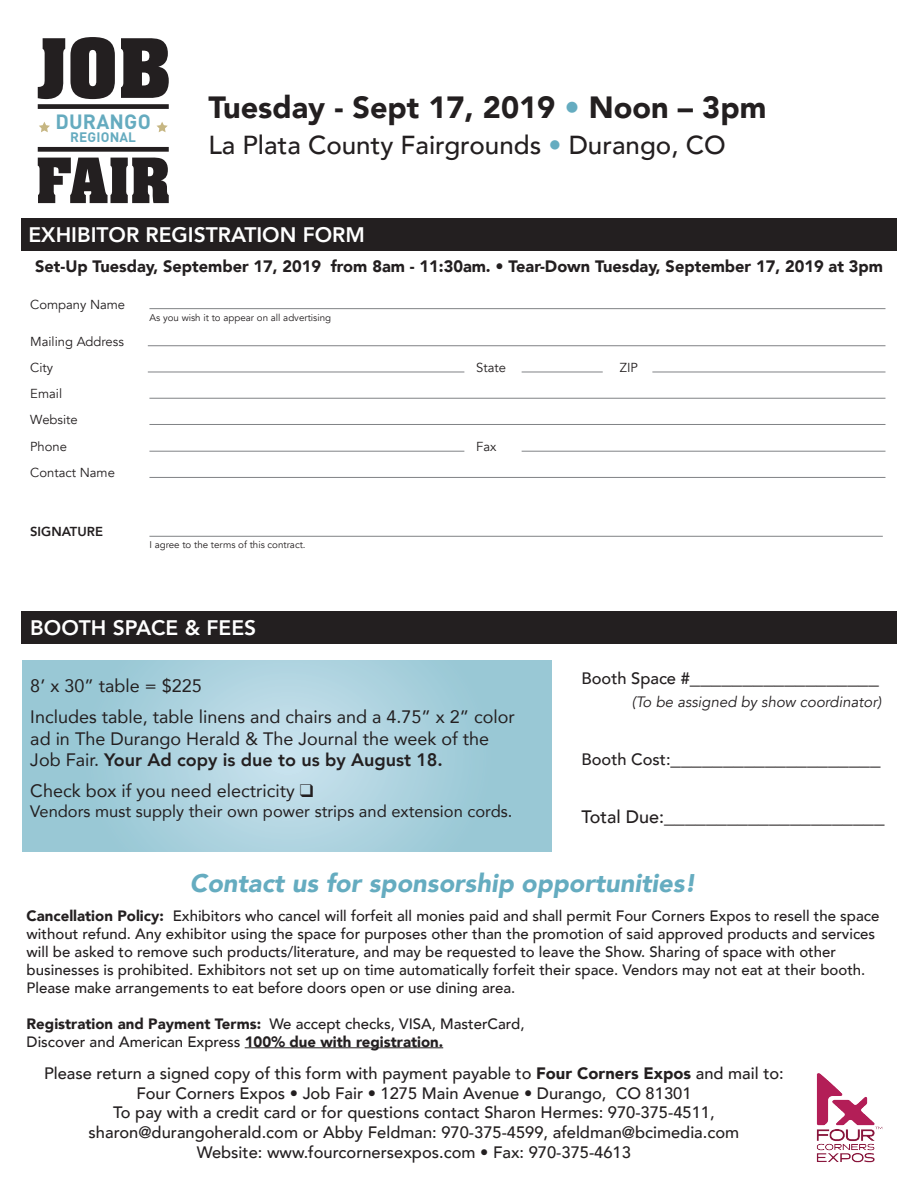
<style>
.page{position:relative;width:918px;height:1188px;background:#fff}
.page>*{position:absolute;margin:0;border:0;box-sizing:border-box;transform-origin:0 0}
.t1{font:900 30.6px "Avenir";color:#231f20}
.t2{font:500 25.95px "Avenir";color:#231f20}
.t3{font:italic 900 25.5px "Avenir";color:#65acc0}
.t4{font:500 21px "Avenir";color:#231f20}
.t5{font:800 21px "Avenir";color:#fff}
.t6{font:700 20.4px "DIN";letter-spacing:.01em;color:#65abbf}
.t7{font:18px/30.6px "Avenir";color:#231f20}
.t8{font:500 16.5px/19.8px "Avenir";color:#231f20;text-align:center}
.t9{font:900 16.5px "Avenir";color:#231f20}
.t10{font:16.5px "Avenir";color:#231f20}
.t11{font:500 15px/18px "Avenir";color:#231f20}
.t12{font:italic 15px "Avenir";color:#231f20}
.t13{font:700 13.65px "DIN";letter-spacing:.01em;color:#65abbf}
.t14{font:13.05px/26.2px "Avenir";color:#231f20}
.t15{font:800 13.05px "Avenir";color:#231f20}
.t16{font:9.75px "Avenir";color:#231f20}
.s1{color:#65acc0}
.s2{font-weight:800}
.s3{font-size:16.5px}
.s4{font-size:18px}
.s5{font-weight:900}
</style>
<div class="page">
<div style="left:21px;top:218px;width:876px;height:32px;background:#231f20"></div>
<div style="left:21px;top:612px;width:876px;height:32px;background:#231f20"></div>
<img style="left:816px;top:1073px;width:67px;height:90px">
<svg style="left:38px;top:37px;width:77px;height:62px"></svg>
<svg style="left:121px;top:38px;width:48px;height:60px;background:#454242"></svg>
<svg style="left:38px;top:158px;width:131px;height:45px"></svg>
<div style="left:38px;top:104px;width:131px;height:5px;background:#231f20"></div>
<div style="left:38px;top:147px;width:131px;height:5px;background:#231f20"></div>
<svg style="left:39px;top:122px;width:11px;height:10px"></svg>
<svg style="left:157px;top:122px;width:11px;height:10px"></svg>
<svg style="left:23px;top:661px;width:529px;height:190px;background:#a7cfdc"></svg>
<hr style="left:245px;top:1047px;width:198px;height:1px;background:#231f20">
<hr style="left:149px;top:308px;width:736px;height:1px;background:#808285">
<hr style="left:148px;top:345px;width:737px;height:1px;background:#808285">
<hr style="left:148px;top:372px;width:316px;height:1px;background:#808285">
<hr style="left:522px;top:372px;width:81px;height:1px;background:#808285">
<hr style="left:652px;top:372px;width:233px;height:1px;background:#808285">
<hr style="left:149px;top:451px;width:315px;height:1px;background:#808285">
<hr style="left:522px;top:451px;width:363px;height:1px;background:#808285">
<hr style="left:149px;top:477px;width:736px;height:1px;background:#808285">
<hr style="left:149px;top:536px;width:734px;height:1px;background:#808285">
<hr style="left:149px;top:398px;width:736px;height:1px;background:#808285">
<hr style="left:149px;top:424px;width:736px;height:1px;background:#808285">
<h3 class="t6" style="left:55px;top:108px;width:97px">DURANGO</h3>
<p class="t13" style="left:70px;top:128px;width:67px">REGIONAL</p>
<h1 class="t1" style="left:208px;top:81px;width:560px">Tuesday - Sept 17, 2019 <span class="s1">•</span> Noon – 3pm</h1>
<h2 class="t2" style="left:208px;top:122px;width:519px">La Plata County Fairgrounds <span class="s1">•</span> Durango, CO</h2>
<h3 class="t5" style="left:28px;top:218px;width:338px">EXHIBITOR REGISTRATION FORM</h3>
<p class="t9" style="left:35px;top:253px;width:849px">Set-Up Tuesday, September 17, 2019 from 8am - 11:30am. • Tear-Down Tuesday, September 17, 2019 at 3pm</p>
<p class="t14" style="left:30px;top:291px;width:97px">Company Name</p>
<p class="t16" style="left:149px;top:312px;width:183px">As you wish it to appear on all advertising</p>
<p class="t14" style="left:30px;top:328px;width:95px">Mailing Address<br>City</p>
<p class="t14" style="left:30px;top:381px;width:33px">Email</p>
<p class="t14" style="left:30px;top:407px;width:49px">Website</p>
<p class="t14" style="left:476px;top:355px;width:31px">State</p>
<p class="t14" style="left:620px;top:355px;width:20px">ZIP</p>
<p class="t14" style="left:30px;top:434px;width:38px">Phone</p>
<p class="t14" style="left:476px;top:434px;width:22px">Fax</p>
<p class="t14" style="left:30px;top:460px;width:86px">Contact Name</p>
<p class="t15" style="left:30px;top:522px;width:74px">SIGNATURE</p>
<p class="t16" style="left:149px;top:539px;width:158px">I agree to the terms of this contract.</p>
<h3 class="t5" style="left:30px;top:611px;width:227px">BOOTH SPACE &amp; FEES</h3>
<p class="t7" style="left:30px;top:670px;width:486px">8’ x 30” table = $225<br>Includes table, table linens and chairs and a 4.75” x 2” color</p>
<p class="t7" style="left:30px;top:727px;width:460px;line-height:21.6px">ad in The Durango Herald &amp; The Journal the week of the<br>Job Fair. <span class="s2">Your Ad copy is due to us by August 18.</span></p>
<p class="t7" style="left:30px;top:775px;width:285px">Check box if you need electricity ❑</p>
<p class="t10" style="left:30px;top:798px;width:484px">Vendors must supply their own power strips and extension cords.</p>
<h3 class="t4" style="left:581px;top:659px;width:299px"><span class="s3">Booth Space #</span>__________________</h3>
<p class="t12" style="left:632px;top:693px;width:251px">(To be assigned by show coordinator)</p>
<h3 class="t4" style="left:581px;top:740px;width:301px"><span class="s3">Booth Cost:</span>____________________</h3>
<h3 class="t4" style="left:581px;top:798px;width:305px"><span class="s4">Total Due:</span>_____________________</h3>
<h3 class="t3" style="left:190px;top:862px;width:508px">Contact us for sponsorship opportunities!</h3>
<p class="t11" style="left:27px;top:906px;width:854px"><span class="s5">Cancellation Policy:</span> Exhibitors who cancel will forfeit all monies paid and shall permit Four Corners Expos to resell the space without refund. Any exhibitor using the space for purposes other than the promotion of said approved products and services will be asked to remove such products/literature, and may be requested to leave the Show. Sharing of space with other businesses is prohibited. Exhibitors not set up on time automatically forfeit their space. Vendors may not eat at their booth.<br>Please make arrangements to eat before doors open or use dining area.</p>
<p class="t11" style="left:27px;top:1014px;width:499px"><span class="s5">Registration and Payment Terms:</span> We accept checks, VISA, MasterCard,<br>Discover and American Express <span class="s5">100% due with registration.</span></p>
<p class="t8" style="left:44px;top:1062px;width:741px">Please return a signed copy of this form with payment payable to <span class="s5">Four Corners Expos</span> and mail to:<br>Four Corners Expos • Job Fair • 1275 Main Avenue • Durango, CO 81301<br>To pay with a credit card or for questions contact Sharon Hermes: 970-375-4511, sharon@durangoherald.com or Abby Feldman: 970-375-4599, afeldman@bcimedia.com<br>Website: www.fourcornersexpos.com • Fax: 970-375-4613</p>
</div>
